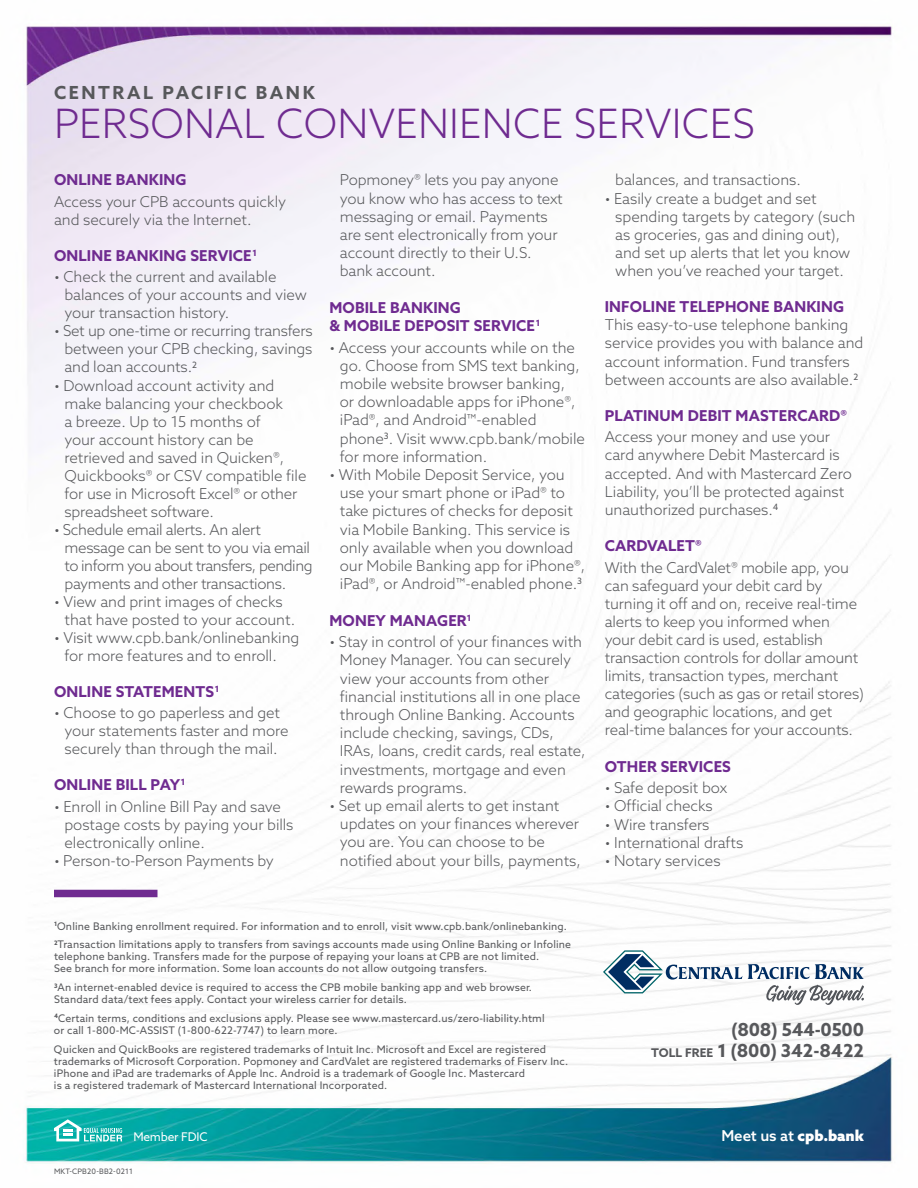
<style>
.page{position:relative;width:918px;height:1188px;background:#fff}
.page>*{position:absolute;margin:0;border:0;box-sizing:border-box;transform-origin:0 0}
.t1{font:300 40.5px "Azo Sans";letter-spacing:.005em;color:#6f2b90}
.t2{font:700 18px/21px "Azo Sans";letter-spacing:-.015em;color:#57585b;text-align:right}
.t3{font:700 18px "Azo Sans";letter-spacing:.14em;color:#57585b}
.t4{font:300 15px/18.1px "Azo Sans";letter-spacing:-.005em;color:#57585b}
.t5{font:700 15px/18.1px "Azo Sans";letter-spacing:.01em;color:#6f2b90}
.t6{font:500 15px "Azo Sans";letter-spacing:-.005em;color:#fff}
.t7{font:12px "Azo Sans";letter-spacing:-.02em;color:#fff}
.t8{font:10.5px/12px "Azo Sans";letter-spacing:.015em;color:#57585b}
.t9{font:7.5px "Azo Sans";letter-spacing:.02em;color:#57585b}
.s1{font-size:12px}
.s2{font-weight:900}
</style>
<div class="page">
<img style="left:24px;top:26px;width:869px;height:1138px">
<svg style="left:603px;top:950px;width:261px;height:55px"></svg>
<svg style="left:54px;top:1119px;width:68px;height:22px"></svg>
<div style="left:54px;top:890px;width:104px;height:7px;background:#6f2b90"></div>
<p class="t3" style="left:54px;top:80px;width:262px">CENTRAL PACIFIC BANK</p>
<h1 class="t1" style="left:54px;top:97px;width:702px">PERSONAL CONVENIENCE SERVICES</h1>
<p class="t5" style="left:54px;top:171px;width:134px">ONLINE BANKING</p>
<p class="t4" style="left:54px;top:192px;width:234px">Access your CPB accounts quickly and securely via the Internet.</p>
<p class="t5" style="left:54px;top:246px;width:204px">ONLINE BANKING SERVICE<sup>1</sup></p>
<p class="t4" style="left:64px;top:268px;width:244px;text-indent:-10px">• Check the current and available balances of your accounts and view your transaction history.</p>
<p class="t4" style="left:64px;top:322px;width:250px;text-align:justify;text-indent:-10px">• Set up one-time or recurring transfers between your CPB checking, savings and loan accounts.<sup>2</sup></p>
<p class="t4" style="left:64px;top:376px;width:244px;text-indent:-10px">• Download account activity and make balancing your checkbook<br>a breeze. Up to 15 months of<br>your account history can be retrieved and saved in Quicken®,<br>Quickbooks® or CSV compatible file for use in Microsoft Excel® or other spreadsheet software.</p>
<p class="t4" style="left:64px;top:520px;width:250px;text-indent:-10px">• Schedule email alerts. An alert message can be sent to you via email to inform you about transfers, pending payments and other transactions.</p>
<p class="t4" style="left:64px;top:592px;width:232px;text-indent:-10px">• View and print images of checks that have posted to your account.</p>
<p class="t4" style="left:64px;top:628px;width:236px;text-indent:-10px">• Visit www.cpb.bank/onlinebanking for more features and to enroll.</p>
<p class="t5" style="left:54px;top:682px;width:167px">ONLINE STATEMENTS<sup>1</sup></p>
<p class="t4" style="left:64px;top:704px;width:226px;text-indent:-10px">• Choose to go paperless and get your statements faster and more securely than through the mail.</p>
<p class="t5" style="left:54px;top:775px;width:133px">ONLINE BILL PAY<sup>1</sup></p>
<p class="t4" style="left:64px;top:797px;width:231px;text-indent:-10px">• Enroll in Online Bill Pay and save postage costs by paying your bills electronically online.</p>
<p class="t4" style="left:54px;top:851px;width:221px">• Person-to-Person Payments by</p>
<p class="t4" style="left:340px;top:171px;width:224px">Popmoney® lets you pay anyone you know who has access to text messaging or email. Payments are sent electronically from your account directly to their U.S. bank account.</p>
<p class="t5" style="left:329px;top:298px;width:212px">MOBILE BANKING<br>&amp; MOBILE DEPOSIT SERVICE<sup>1</sup></p>
<p class="t4" style="left:340px;top:338px;width:247px;text-indent:-10px">• Access your accounts while on the go. Choose from SMS text banking, mobile website browser banking,<br>or downloadable apps for iPhone®, iPad®, and Android™-enabled phone<sup>3</sup>. Visit www.cpb.bank/mobile for more information.</p>
<p class="t4" style="left:340px;top:465px;width:247px;text-indent:-10px">• With Mobile Deposit Service, you use your smart phone or iPad® to take pictures of checks for deposit via Mobile Banking. This service is only available when you download our Mobile Banking app for iPhone®, iPad®, or Android™-enabled phone.<sup>3</sup></p>
<p class="t5" style="left:329px;top:611px;width:143px">MONEY MANAGER<sup>1</sup></p>
<p class="t4" style="left:340px;top:633px;width:247px;text-indent:-10px">• Stay in control of your finances with Money Manager. You can securely view your accounts from other financial institutions all in one place through Online Banking. Accounts include checking, savings, CDs, IRAs, loans, credit cards, real estate, investments, mortgage and even rewards programs.</p>
<p class="t4" style="left:340px;top:796px;width:243px;text-indent:-10px">• Set up email alerts to get instant updates on your finances wherever you are. You can choose to be notified about your bills, payments,</p>
<p class="t4" style="left:615px;top:171px;width:187px">balances, and transactions.</p>
<p class="t4" style="left:615px;top:189px;width:242px;text-indent:-10px">• Easily create a budget and set spending targets by category (such as groceries, gas and dining out), and set up alerts that let you know when you’ve reached your target.</p>
<p class="t5" style="left:605px;top:298px;width:241px">INFOLINE TELEPHONE BANKING</p>
<p class="t4" style="left:605px;top:316px;width:260px">This easy-to-use telephone banking service provides you with balance and account information. Fund transfers between accounts are also available.<sup>2</sup></p>
<p class="t5" style="left:605px;top:406px;width:244px">PLATINUM DEBIT MASTERCARD®</p>
<p class="t4" style="left:605px;top:428px;width:249px">Access your money and use your card anywhere Debit Mastercard is accepted. And with Mastercard Zero Liability, you’ll be protected against unauthorized purchases.<sup>4</sup></p>
<p class="t5" style="left:605px;top:536px;width:98px">CARDVALET®</p>
<p class="t4" style="left:605px;top:558px;width:261px">With the CardValet® mobile app, you can safeguard your debit card by turning it off and on, receive real-time alerts to keep you informed when your debit card is used, establish transaction controls for dollar amount limits, transaction types, merchant categories (such as gas or retail stores) and geographic locations, and get real-time balances for your accounts.</p>
<p class="t5" style="left:605px;top:757px;width:128px">OTHER SERVICES</p>
<p class="t4" style="left:605px;top:779px;width:124px">• Safe deposit box</p>
<p class="t4" style="left:605px;top:797px;width:110px">• Official checks</p>
<p class="t4" style="left:605px;top:815px;width:106px">• Wire transfers</p>
<p class="t4" style="left:605px;top:833px;width:140px">• International drafts</p>
<p class="t4" style="left:605px;top:851px;width:117px">• Notary services</p>
<p class="t8" style="left:54px;top:916px;width:519px;line-height:18.8px"><sup>1</sup>Online Banking enrollment required. For information and to enroll, visit www.cpb.bank/onlinebanking.<br><sup>2</sup>Transaction limitations apply to transfers from savings accounts made using Online Banking or Infoline</p>
<p class="t8" style="left:54px;top:951px;width:487px">telephone banking. Transfers made for the purpose of repaying your loans at CPB are not limited.<br>See branch for more information. Some loan accounts do not allow outgoing transfers.</p>
<p class="t8" style="left:54px;top:981px;width:480px"><sup>3</sup>An internet-enabled device is required to access the CPB mobile banking app and web browser.<br>Standard data/text fees apply. Contact your wireless carrier for details.</p>
<p class="t8" style="left:54px;top:1012px;width:492px"><sup>4</sup>Certain terms, conditions and exclusions apply. Please see www.mastercard.us/zero-liability.html or call 1-800-MC-ASSIST (1-800-622-7747) to learn more.</p>
<p class="t8" style="left:54px;top:1043px;width:516px">Quicken and QuickBooks are registered trademarks of Intuit Inc. Microsoft and Excel are registered trademarks of Microsoft Corporation. Popmoney and CardValet are registered trademarks of Fiserv Inc. iPhone and iPad are trademarks of Apple Inc. Android is a trademark of Google Inc. Mastercard<br>is a registered trademark of Mastercard International Incorporated.</p>
<p class="t2" style="left:651px;top:1019px;width:214px">(808) 544-0500<br><span class="s1">TOLL FREE</span> 1 (800) 342-8422</p>
<p class="t7" style="left:133px;top:1129px;width:76px">Member FDIC</p>
<p class="t6" style="left:721px;top:1126px;width:144px">Meet us at <span class="s2">cpb.bank</span></p>
<p class="t9" style="left:54px;top:1166px;width:81px">MKT-CPB20-BB2-0211</p>
</div>
